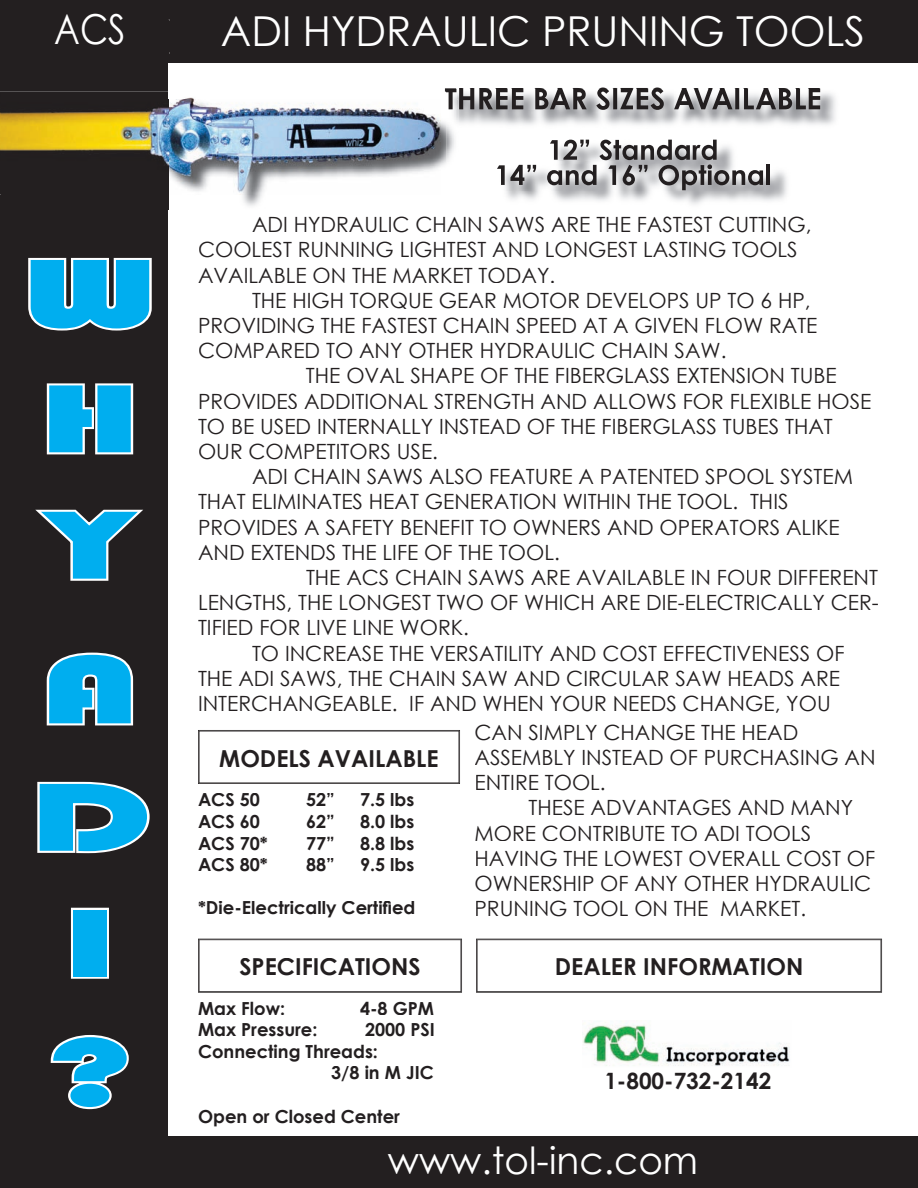
<style>
.page{position:relative;width:918px;height:1188px;background:#fff}
.page>*{position:absolute;margin:0;border:0;box-sizing:border-box;transform-origin:0 0}
.t1{font:100.35px/127.5px "Bauhaus 93";color:#00aeef;scale:1.67 1}
.t2{font:41.25px "Century Gothic";color:#fff}
.t3{font:41.25px "Century Gothic";color:#fff;scale:.84 1}
.t4{font:37.5px "Century Gothic";color:#fff}
.t5{font:700 23.4px "Century Gothic";color:#231f20}
.t6{font:700 22.5px "Century Gothic";color:#231f20}
.t7{font:21px/25.2px "Century Gothic";color:#231f20}
.t8{font:700 18px "Century Gothic";color:#231f20}
</style>
<div class="page">
<div style="left:168px;top:0;width:750px;height:63px;background:#231f20"></div>
<div style="left:169px;top:21px;width:749px;height:31px;background:#231f20"></div>
<div style="left:0;top:0;width:168px;height:1188px;background:#231f20"></div>
<hr style="left:168px;top:21px;width:1px;height:31px;background:#231f20">
<div style="left:11px;top:19px;width:157px;height:35px;background:#231f20"></div>
<svg style="left:26px;top:256px;width:128px;height:77px"></svg>
<svg style="left:44px;top:381px;width:92px;height:76px"></svg>
<svg style="left:30px;top:506px;width:119px;height:77px;background:#433f40"></svg>
<svg style="left:44px;top:650px;width:91px;height:78px"></svg>
<svg style="left:35px;top:780px;width:117px;height:75px"></svg>
<div style="left:71px;top:908px;width:38px;height:71px;border:4px solid #fff"></div>
<svg style="left:48px;top:1033px;width:83px;height:79px"></svg>
<svg style="left:198px;top:730px;width:262px;height:54px"></svg>
<svg style="left:198px;top:939px;width:264px;height:54px"></svg>
<img style="left:456px;top:90px;width:380px;height:115px">
<img style="left:459px;top:90px;width:64px;height:19px">
<img style="left:525px;top:90px;width:139px;height:20px">
<img style="left:674px;top:90px;width:146px;height:19px">
<img style="left:550px;top:140px;width:167px;height:20px">
<img style="left:497px;top:164px;width:266px;height:26px">
<img style="left:766px;top:165px;width:4px;height:20px">
<svg style="left:476px;top:939px;width:406px;height:54px"></svg>
<div style="left:168px;top:1136px;width:750px;height:52px;background:#231f20"></div>
<hr style="left:167px;top:1136px;width:1px;height:52px;background:#231f20">
<div style="left:168px;top:1151px;width:750px;height:31px;background:#231f20"></div>
<img style="left:582px;top:1022px;width:208px;height:44px">
<img style="left:168px;top:121px;width:279px;height:89px">
<div style="left:0;top:91px;width:168px;height:119px;background:#231f20"></div>
<img style="left:447px;top:99px;width:11px;height:106px">
<svg style="left:446px;top:90px;width:10px;height:19px"></svg>
<img style="left:168px;top:97px;width:273px;height:97px">
<img style="left:1px;top:99px;width:167px;height:95px">
<h2 class="t3" style="left:54px;top:0;width:86px">ACS</h2>
<h2 class="t2" style="left:221px;top:2px;width:646px">ADI HYDRAULIC PRUNING TOOLS</h2>
<h1 class="t1" style="left:22px;top:231px;width:83px;line-height:125.9px">W<br>H<br>Y</h1>
<h1 class="t1" style="left:28px;top:627px;width:75px;text-align:center">A<br>D<br>I ?</h1>
<p class="t7" style="left:198px;top:212px;width:615px;text-indent:54px">ADI HYDRAULIC CHAIN SAWS ARE THE FASTEST CUTTING,<br>COOLEST RUNNING LIGHTEST AND LONGEST LASTING TOOLS<br>AVAILABLE ON THE MARKET TODAY.</p>
<p class="t7" style="left:252px;top:287px;width:560px">THE HIGH TORQUE GEAR MOTOR DEVELOPS UP TO 6 HP,</p>
<p class="t7" style="left:198px;top:313px;width:621px">PROVIDING THE FASTEST CHAIN SPEED AT A GIVEN FLOW RATE</p>
<p class="t7" style="left:198px;top:338px;width:530px">COMPARED TO ANY OTHER HYDRAULIC CHAIN SAW.</p>
<p class="t7" style="left:306px;top:363px;width:532px">THE OVAL SHAPE OF THE FIBERGLASS EXTENSION TUBE</p>
<p class="t7" style="left:198px;top:388px;width:675px">PROVIDES ADDITIONAL STRENGTH AND ALLOWS FOR FLEXIBLE HOSE</p>
<p class="t7" style="left:198px;top:413px;width:636px">TO BE USED INTERNALLY INSTEAD OF THE FIBERGLASS TUBES THAT</p>
<p class="t7" style="left:198px;top:439px;width:242px">OUR COMPETITORS USE.</p>
<p class="t7" style="left:252px;top:464px;width:602px">ADI CHAIN SAWS ALSO FEATURE A PATENTED SPOOL SYSTEM</p>
<p class="t7" style="left:198px;top:489px;width:592px">THAT ELIMINATES HEAT GENERATION WITHIN THE TOOL. THIS</p>
<p class="t7" style="left:198px;top:514px;width:643px">PROVIDES A SAFETY BENEFIT TO OWNERS AND OPERATORS ALIKE</p>
<p class="t7" style="left:198px;top:539px;width:363px">AND EXTENDS THE LIFE OF THE TOOL.</p>
<p class="t7" style="left:306px;top:565px;width:574px">THE ACS CHAIN SAWS ARE AVAILABLE IN FOUR DIFFERENT</p>
<p class="t7" style="left:198px;top:590px;width:682px">LENGTHS, THE LONGEST TWO OF WHICH ARE DIE-ELECTRICALLY CER-</p>
<p class="t7" style="left:198px;top:615px;width:273px">TIFIED FOR LIVE LINE WORK.</p>
<p class="t7" style="left:252px;top:640px;width:594px">TO INCREASE THE VERSATILITY AND COST EFFECTIVENESS OF</p>
<p class="t7" style="left:198px;top:665px;width:644px">THE ADI SAWS, THE CHAIN SAW AND CIRCULAR SAW HEADS ARE</p>
<p class="t7" style="left:198px;top:691px;width:634px">INTERCHANGEABLE. IF AND WHEN YOUR NEEDS CHANGE, YOU</p>
<p class="t5" style="left:219px;top:740px;width:221px">MODELS AVAILABLE</p>
<p class="t8" style="left:198px;top:786px;width:63px">ACS 50</p>
<p class="t8" style="left:306px;top:786px;width:30px">52”</p>
<p class="t8" style="left:360px;top:786px;width:56px">7.5 lbs</p>
<p class="t8" style="left:198px;top:808px;width:63px">ACS 60</p>
<p class="t8" style="left:306px;top:808px;width:30px">62”</p>
<p class="t8" style="left:360px;top:808px;width:56px">8.0 lbs</p>
<p class="t8" style="left:198px;top:829px;width:71px">ACS 70*</p>
<p class="t8" style="left:306px;top:829px;width:30px">77”</p>
<p class="t8" style="left:360px;top:829px;width:56px">8.8 lbs</p>
<p class="t8" style="left:198px;top:851px;width:71px">ACS 80*</p>
<p class="t8" style="left:306px;top:851px;width:30px">88”</p>
<p class="t8" style="left:360px;top:851px;width:56px">9.5 lbs</p>
<p class="t8" style="left:198px;top:894px;width:219px">*Die-Electrically Certified</p>
<p class="t5" style="left:239px;top:949px;width:183px">SPECIFICATIONS</p>
<p class="t8" style="left:198px;top:994px;width:89px">Max Flow:</p>
<p class="t8" style="left:360px;top:994px;width:76px">4-8 GPM</p>
<p class="t8" style="left:198px;top:1016px;width:121px">Max Pressure:</p>
<p class="t8" style="left:365px;top:1016px;width:71px">2000 PSI</p>
<p class="t8" style="left:198px;top:1038px;width:182px">Connecting Threads:</p>
<p class="t8" style="left:331px;top:1059px;width:104px">3/8 in M JIC</p>
<p class="t8" style="left:198px;top:1102px;width:203px">Open or Closed Center</p>
<p class="t7" style="left:475px;top:719px;width:403px">CAN SIMPLY CHANGE THE HEAD<br>ASSEMBLY INSTEAD OF PURCHASING AN<br>ENTIRE TOOL.</p>
<p class="t7" style="left:475px;top:795px;width:402px;text-indent:54px">THESE ADVANTAGES AND MANY<br>MORE CONTRIBUTE TO ADI TOOLS<br>HAVING THE LOWEST OVERALL COST OF<br>OWNERSHIP OF ANY OTHER HYDRAULIC<br>PRUNING TOOL ON THE MARKET.</p>
<p class="t5" style="left:555px;top:949px;width:250px">DEALER INFORMATION</p>
<p class="t6" style="left:604px;top:1064px;width:168px">1-800-732-2142</p>
<h3 class="t4" style="left:388px;top:1134px;width:312px">www.tol-inc.com</h3>
</div>
